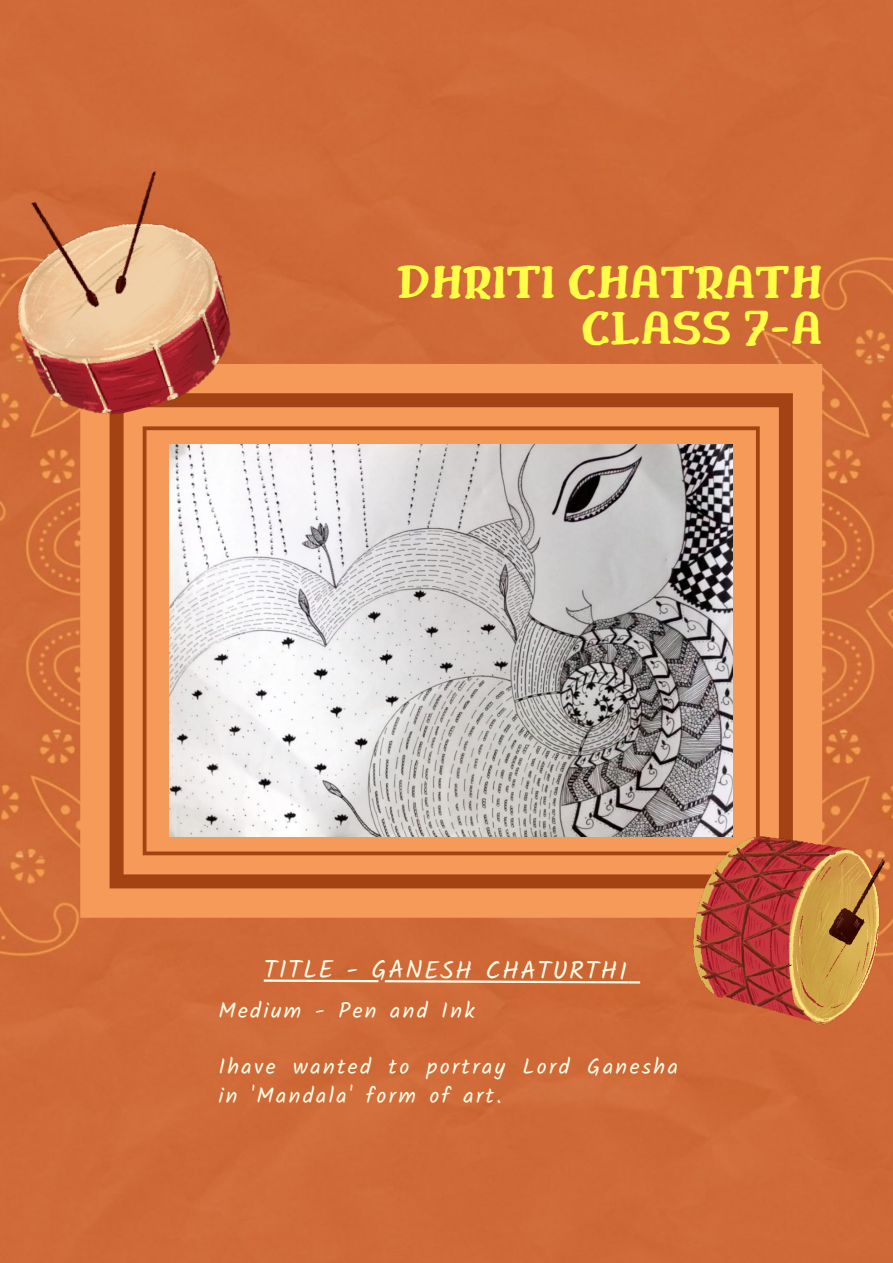
<style>
.page{position:relative;width:893px;height:1263px;background:#cf6938}
.page>*{position:absolute;margin:0;border:0;box-sizing:border-box;transform-origin:0 0}
.t1{font:700 48.75px/45.6px "Drukaatie Burti";letter-spacing:.005em;color:#fffd47;text-align:right}
.t2{font:25.2px "Kalam";letter-spacing:.055em;color:#fefce6}
.t3{font:21.9px/28.1px "Kalam";letter-spacing:.105em;color:#fefce6}
</style>
<div class="page">
<div style="left:80px;top:364px;width:742px;height:554px;background:#f69a59"></div>
<svg style="left:110px;top:393px;width:683px;height:495px;background:#da7e43"></svg>
<img style="left:0;top:162px;width:248px;height:271px">
<img style="left:169px;top:445px;width:564px;height:391px">
<img style="left:693px;top:837px;width:191px;height:188px">
<svg style="left:264px;top:979px;width:321px;height:4px"></svg>
<hr style="left:585px;top:981px;width:43px;height:2px;background:#fefce6">
<svg style="left:628px;top:981px;width:12px;height:2px"></svg>
<p class="t1" style="left:396px;top:259px;width:427px">DHRITI CHATRATH<br>CLASS 7-A</p>
<p class="t2" style="left:264px;top:955px;width:365px">TITLE - GANESH CHATURTHI</p>
<p class="t3" style="left:218px;top:996px;width:258px">Medium - Pen and Ink</p>
<p class="t3" style="left:218px;top:1053px;width:461px">Ihave wanted to portray Lord Ganesha in 'Mandala' form of art.</p>
</div>
